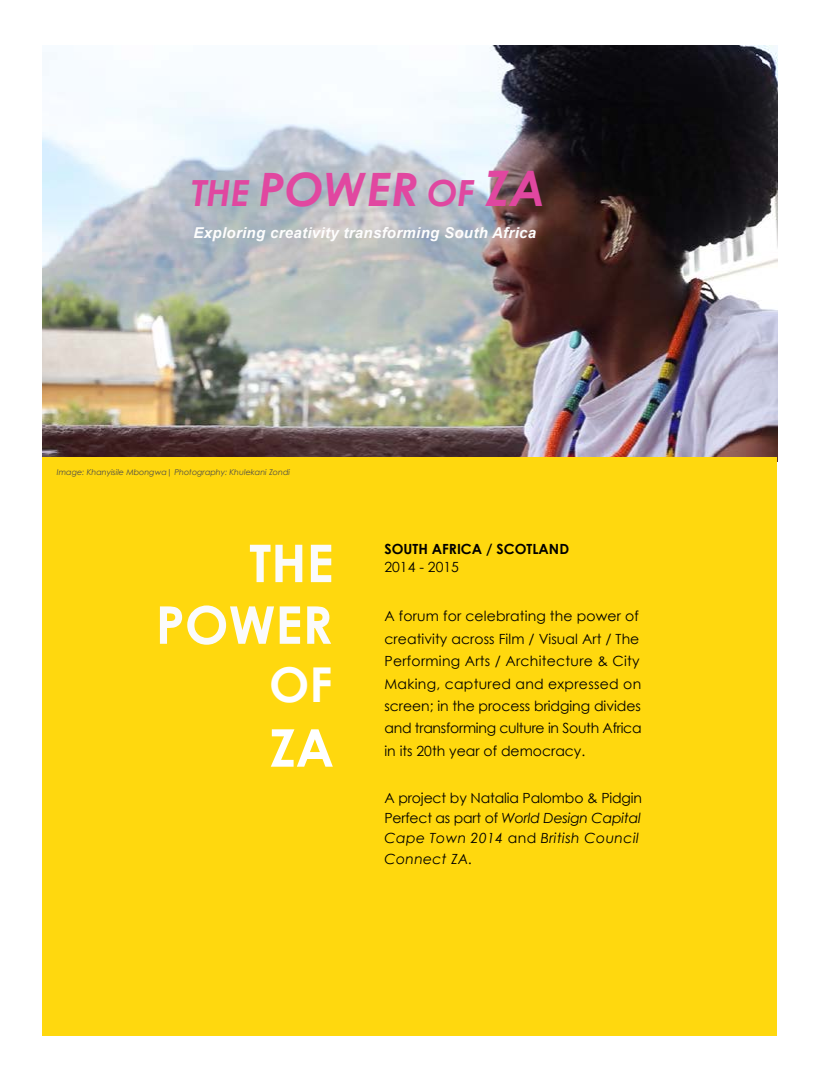
<style>
.page{position:relative;width:820px;height:1078px;background:#fff}
.page>*{position:absolute;margin:0;border:0;box-sizing:border-box;transform-origin:0 0}
.t1{font:700 52px/61.6px "Century Gothic";color:#fbfbfb;text-align:right}
.t2{font:700 52px "Century Gothic";color:#fff}
.t3{font:700 48px "Century Gothic";color:#fff}
.t4{font:italic 700 46px "Century Gothic";color:#e147a0}
.t5{font:italic 700 36px "Century Gothic";color:#e047a0}
.t6{font:italic 700 15px "Arial";letter-spacing:.02em;color:#fdfdfd}
.t7{font:14px/22.4px "Century Gothic";letter-spacing:.005em;color:#000}
.t8{font:italic 14px/20.4px "Century Gothic";letter-spacing:.02em;color:#000}
.t9{font:700 14px "Century Gothic";color:#000}
.t10{font:italic 8px "Century Gothic";color:#4a4a49}
.s1{font-size:49px}
.s2{font-style:normal}
</style>
<div class="page">
<img style="left:43px;top:45px;width:734px;height:412px">
<div style="left:43px;top:457px;width:734px;height:578px;background:#ffd80e"></div>
<h3 class="t5" style="left:191px;top:166px;width:60px">THE</h3>
<h3 class="t5" style="left:427px;top:166px;width:120px">OF <span class="s1">ZA</span></h3>
<p class="t6" style="left:193px;top:222px;width:344px">Exploring creativity transforming South Africa</p>
<h3 class="t4" style="left:259px;top:154px;width:161px">POWER</h3>
<p class="t10" style="left:57px;top:466px;width:234px">Image: Khanyisile Mbongwa| Photography: Khulekani Zondi</p>
<h1 class="t1" style="left:156px;top:530px;width:179px">THE<br>POWER</h1>
<h2 class="t3" style="left:269px;top:648px;width:65px">OF</h2>
<h1 class="t2" style="left:269px;top:708px;width:66px">ZA</h1>
<p class="t9" style="left:384px;top:537px;width:186px">SOUTH AFRICA / SCOTLAND</p>
<p class="t7" style="left:384px;top:555px;width:76px">2014 - 2015</p>
<p class="t7" style="left:384px;top:604px;width:258px">A forum for celebrating the power of creativity across Film / Visual Art / The Performing Arts / Architecture &amp; City Making, captured and expressed on screen; in the process bridging divides and transforming culture in South Africa in its 20th year of democracy.</p>
<p class="t8" style="left:384px;top:787px;width:259px"><span class="s2">A project by Natalia Palombo &amp; Pidgin<br>Perfect as part of</span> World Design Capital<br>Cape Town 2014 <span class="s2">and</span> British Council<br>Connect ZA.</p>
</div>
